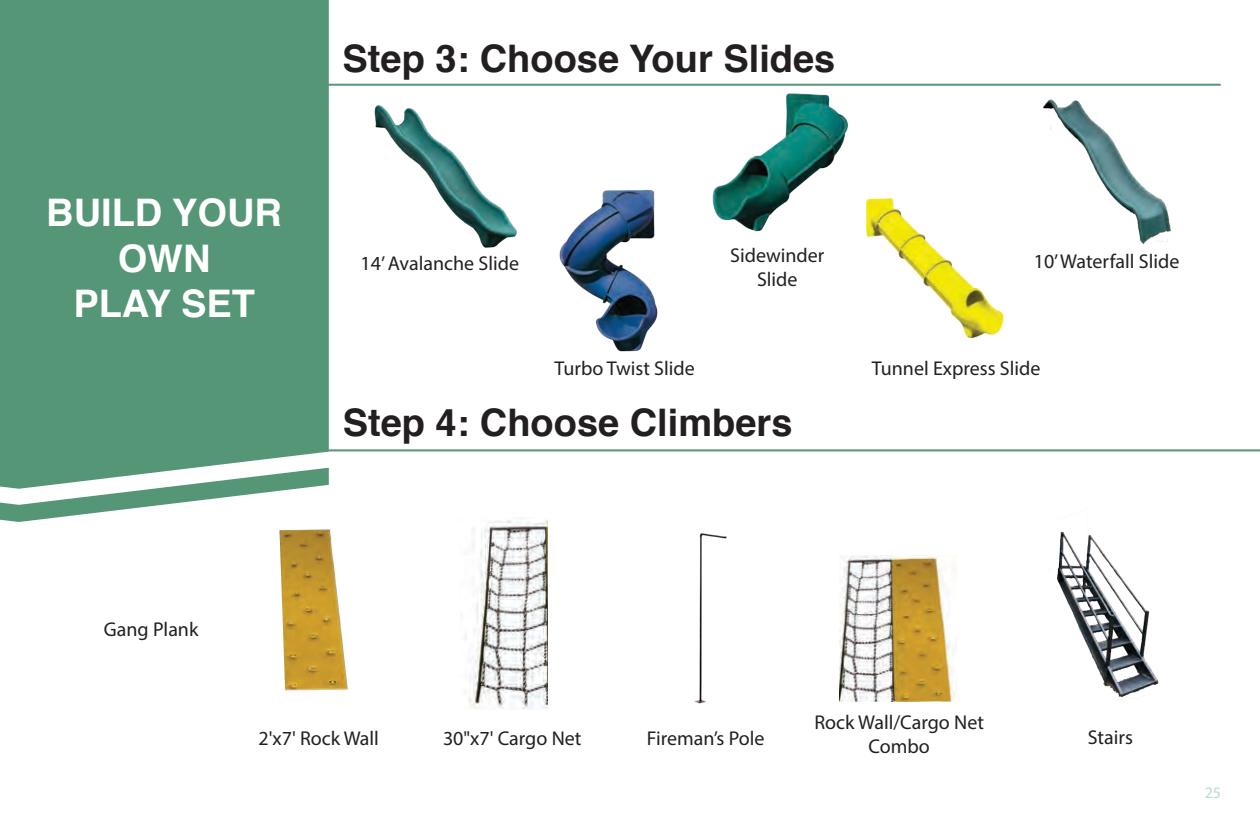
<style>
.page{position:relative;width:1260px;height:828px;background:#fff}
.page>*{position:absolute;margin:0;border:0;box-sizing:border-box;transform-origin:0 0}
.t1{font:700 38px "Helvetica";color:#231f20}
.t2{font:700 38px/45.6px "Helvetica";color:#fff;text-align:center}
.t3{font:20px/24px "Myriad Pro";color:#231f20;text-align:center}
.t4{font:16px "Myriad Pro";color:#bbd9d2}
</style>
<div class="page">
<div style="left:0;top:0;width:329px;height:468px;background:#549675"></div>
<svg style="left:0;top:468px;width:277px;height:54px"></svg>
<hr style="left:289px;top:84px;width:932px;height:2px;background:#549675">
<hr style="left:213px;top:449px;width:1047px;height:2px;background:#549675">
<img style="left:559px;top:190px;width:99px;height:162px">
<img style="left:866px;top:198px;width:138px;height:141px">
<img style="left:374px;top:105px;width:143px;height:143px">
<img style="left:695px;top:83px;width:160px;height:149px">
<img style="left:1057px;top:531px;width:102px;height:167px">
<img style="left:694px;top:533px;width:33px;height:171px">
<img style="left:839px;top:556px;width:117px;height:146px">
<img style="left:277px;top:451px;width:77px;height:240px">
<img style="left:465px;top:520px;width:82px;height:189px">
<img style="left:1043px;top:99px;width:128px;height:145px">
<p class="t2" style="left:46px;top:190px;width:237px">BUILD YOUR<br>OWN</p>
<p class="t2" style="left:73px;top:282px;width:183px">PLAY SET</p>
<p class="t1" style="left:343px;top:28px;width:494px">Step 3: Choose Your Slides</p>
<p class="t3" style="left:361px;top:251px;width:160px">14’ Avalanche Slide</p>
<p class="t3" style="left:730px;top:243px;width:96px">Sidewinder<br>Slide</p>
<p class="t3" style="left:554px;top:356px;width:142px">Turbo Twist Slide</p>
<p class="t1" style="left:343px;top:392px;width:451px">Step 4: Choose Climbers</p>
<p class="t3" style="left:1034px;top:249px;width:147px">10’ Waterfall Slide</p>
<p class="t3" style="left:872px;top:356px;width:170px">Tunnel Express Slide</p>
<p class="t3" style="left:104px;top:617px;width:96px">Gang Plank</p>
<p class="t3" style="left:258px;top:726px;width:122px">2'x7' Rock Wall</p>
<p class="t3" style="left:443px;top:726px;width:140px">30"x7' Cargo Net</p>
<p class="t3" style="left:814px;top:710px;width:171px">Rock Wall/Cargo Net<br>Combo</p>
<p class="t3" style="left:647px;top:726px;width:119px">Fireman’s Pole</p>
<p class="t3" style="left:1088px;top:725px;width:47px">Stairs</p>
<p class="t4" style="left:1205px;top:782px;width:18px">25</p>
</div>
